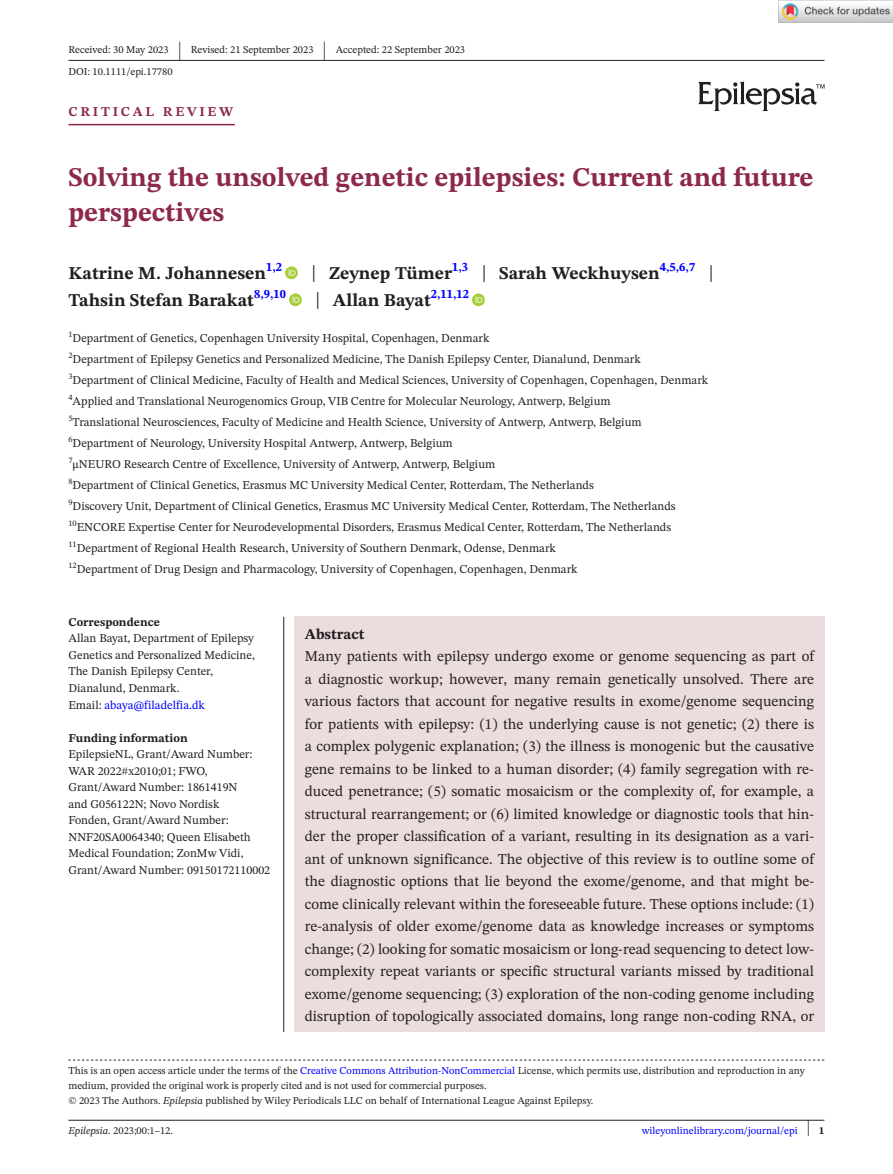
<style>
.page{position:relative;width:893px;height:1174px;background:#fff}
.page>*{position:absolute;margin:0;border:0;box-sizing:border-box;transform-origin:0 0}
.t1{font:700 27px/34.5px "STIX Two Text";color:#8c284e}
.t2{font:25.65px "STIX Two Text";color:#231f20;scale:.49 1}
.t3{font:700 18px "STIX Two Text";color:#231f20}
.t4{font:15px/22.5px "STIX Two Text";color:#231f20;text-align:justify}
.t5{font:700 15px "STIX Two Text";color:#231f20}
.t6{font:700 13.5px "STIX Two Text";letter-spacing:.2em;color:#8c284e}
.t7{font:12px/16.5px "STIX Two Text";color:#231f20}
.t8{font:700 12px "STIX Two Text";color:#231f20}
.t9{font:10.5px/15px "STIX Two Text";color:#231f20}
.t10{font:10.5px "STIX Two Text";color:#00f}
.t11{font:8.4px "STIX Two Text";color:#231f20}
.s1{font-weight:400;font-size:23.4px}
.s2{font-family:"STIX"}
.s3{color:#00f}
.s4{font-style:italic}
.s5{font-size:22.2px;color:#231f20}
.s6{font-weight:700;color:#231f20}
</style>
<div class="page">
<hr style="left:68px;top:1119px;width:756px;height:1px;background:#231f20">
<svg style="left:698px;top:81px;width:126px;height:30px"></svg>
<hr style="left:68px;top:60px;width:756px;height:1px;background:#231f20">
<hr style="left:68px;top:124px;width:167px;height:1px;background:#8c284e">
<svg style="left:285px;top:266px;width:13px;height:13px"></svg>
<svg style="left:288px;top:269px;width:7px;height:7px"></svg>
<svg style="left:289px;top:293px;width:13px;height:13px"></svg>
<svg style="left:292px;top:296px;width:7px;height:7px"></svg>
<svg style="left:472px;top:293px;width:13px;height:13px"></svg>
<svg style="left:475px;top:296px;width:7px;height:7px"></svg>
<svg style="left:68px;top:1059px;width:756px;height:1px"></svg>
<div style="left:294px;top:617px;width:530px;height:415px;background:#ebdcdd"></div>
<hr style="left:283px;top:617px;width:1px;height:415px;background:#231f20">
<img style="left:779px;top:0;width:114px;height:23px">
<p class="t9" style="left:68px;top:42px;width:102px">Received: 30 May 2023</p>
<h2 class="t2" style="left:178px;top:32px;width:8px">|</h2>
<p class="t9" style="left:191px;top:42px;width:124px">Revised: 21 September 2023</p>
<h2 class="t2" style="left:323px;top:32px;width:8px">|</h2>
<p class="t9" style="left:336px;top:42px;width:131px">Accepted: 22 September 2023</p>
<p class="t9" style="left:68px;top:64px;width:106px">DOI: 10.1111/epi.17780</p>
<p class="t6" style="left:68px;top:101px;width:166px">CRITICAL REVIEW</p>
<h1 class="t1" style="left:68px;top:161px;width:747px">Solving the unsolved genetic epilepsies: Current and future perspectives</h1>
<h3 class="t3" style="left:68px;top:260px;width:215px">Katrine M. Johannesen<sup>1,2</sup></h3>
<h3 class="t3" style="left:312px;top:260px;width:404px"><span class="s1">|</span> Zeynep Tümer<sup>1,3</sup> <span class="s1">|</span> Sarah Weckhuysen<sup>4,5,6,7</sup> <span class="s1">|</span></h3>
<h3 class="t3" style="left:68px;top:287px;width:219px">Tahsin Stefan Barakat<sup>8,9,10</sup></h3>
<h3 class="t3" style="left:315px;top:287px;width:155px"><span class="s1">|</span> Allan Bayat<sup>2,11,12</sup></h3>
<p class="t7" style="left:68px;top:328px;width:641px;line-height:21px"><sup>1</sup>Department of Genetics, Copenhagen University Hospital, Copenhagen, Denmark<br><sup>2</sup>Department of Epilepsy Genetics and Personalized Medicine, The Danish Epilepsy Center, Dianalund, Denmark <sup>3</sup>Department of Clinical Medicine, Faculty of Health and Medical Sciences, University of Copenhagen, Copenhagen, Denmark <sup>4</sup>Applied and Translational Neurogenomics Group, VIB Centre for Molecular Neurology, Antwerp, Belgium</p>
<p class="t11" style="left:68px;top:412px;width:6px">5</p>
<p class="t7" style="left:73px;top:414px;width:571px">Translational Neurosciences, Faculty of Medicine and Health Science, University of Antwerp, Antwerp, Belgium</p>
<p class="t11" style="left:68px;top:433px;width:6px">6</p>
<p class="t7" style="left:73px;top:435px;width:382px">Department of Neurology, University Hospital Antwerp, Antwerp, Belgium</p>
<p class="t11" style="left:68px;top:454px;width:6px">7</p>
<p class="t7" style="left:73px;top:456px;width:424px"><span class="s2">μ</span>NEURO Research Centre of Excellence, University of Antwerp, Antwerp, Belgium</p>
<p class="t11" style="left:68px;top:475px;width:6px">8</p>
<p class="t7" style="left:73px;top:477px;width:523px">Department of Clinical Genetics, Erasmus MC University Medical Center, Rotterdam, The Netherlands</p>
<p class="t11" style="left:68px;top:496px;width:6px">9</p>
<p class="t7" style="left:73px;top:498px;width:604px">Discovery Unit, Department of Clinical Genetics, Erasmus MC University Medical Center, Rotterdam, The Netherlands</p>
<p class="t11" style="left:68px;top:517px;width:10px">10</p>
<p class="t7" style="left:77px;top:519px;width:596px">ENCORE Expertise Center for Neurodevelopmental Disorders, Erasmus Medical Center, Rotterdam, The Netherlands</p>
<p class="t11" style="left:68px;top:538px;width:10px">11</p>
<p class="t7" style="left:77px;top:540px;width:481px">Department of Regional Health Research, University of Southern Denmark, Odense, Denmark</p>
<p class="t11" style="left:68px;top:559px;width:10px">12</p>
<p class="t7" style="left:77px;top:561px;width:502px">Department of Drug Design and Pharmacology, University of Copenhagen, Copenhagen, Denmark</p>
<p class="t8" style="left:68px;top:613px;width:93px">Correspondence</p>
<p class="t7" style="left:68px;top:630px;width:188px">Allan Bayat, Department of Epilepsy<br>Genetics and Personalized Medicine,<br>The Danish Epilepsy Center,<br>Dianalund, Denmark.<br>Email: <span class="s3">abaya@filadelfia.dk</span></p>
<p class="t8" style="left:68px;top:729px;width:121px">Funding information</p>
<p class="t7" style="left:68px;top:745px;width:203px">EpilepsieNL, Grant/Award Number:<br>WAR 2022#x2010;01; FWO,<br>Grant/Award Number: 1861419N<br>and G056122N; Novo Nordisk<br>Fonden, Grant/Award Number:<br>NNF20SA0064340; Queen Elisabeth<br>Medical Foundation; ZonMw Vidi,<br>Grant/Award Number: 09150172110002</p>
<p class="t5" style="left:305px;top:623px;width:61px">Abstract</p>
<p class="t4" style="left:305px;top:645px;width:511px">Many patients with epilepsy undergo exome or genome sequencing as part of a diagnostic workup; however, many remain genetically unsolved. There are various factors that account for negative results in exome/genome sequencing for patients with epilepsy: (1) the underlying cause is not genetic; (2) there is a complex polygenic explanation; (3) the illness is monogenic but the causative gene remains to be linked to a human disorder; (4) family segregation with re&shy;duced penetrance; (5) somatic mosaicism or the complexity of, for example, a structural rearrangement; or (6) limited knowledge or diagnostic tools that hin&shy;der the proper classification of a variant, resulting in its designation as a vari&shy;ant of unknown significance. The objective of this review is to outline some of the diagnostic options that lie beyond the exome/genome, and that might be&shy;come clinically relevant within the foreseeable future. These options include: (1) re-analysis of older exome/genome data as knowledge increases or symptoms change; (2) looking for somatic mosaicism or long-read sequencing to detect low&shy;complexity repeat variants or specific structural variants missed by traditional exome/genome sequencing; (3) exploration of the non-coding genome including disruption of topologically associated domains, long range non-coding RNA, or</p>
<p class="t9" style="left:68px;top:1063px;width:738px">This is an open access article under the terms of the <span class="s3">Creative Commons Attribution-NonCommercial</span> License, which permits use, distribution and reproduction in any medium, provided the original work is properly cited and is not used for commercial purposes.<br>© 2023 The Authors. <span class="s4">Epilepsia</span> published by Wiley Periodicals LLC on behalf of International League Against Epilepsy.</p>
<p class="t9" style="left:68px;top:1123px;width:106px"><span class="s4">Epilepsia.</span> 2023;00:1–12.</p>
<p class="t10" style="left:642px;top:1123px;width:184px">wileyonlinelibrary.com/journal/epi <span class="s5">|</span> <span class="s6">1</span></p>
</div>
